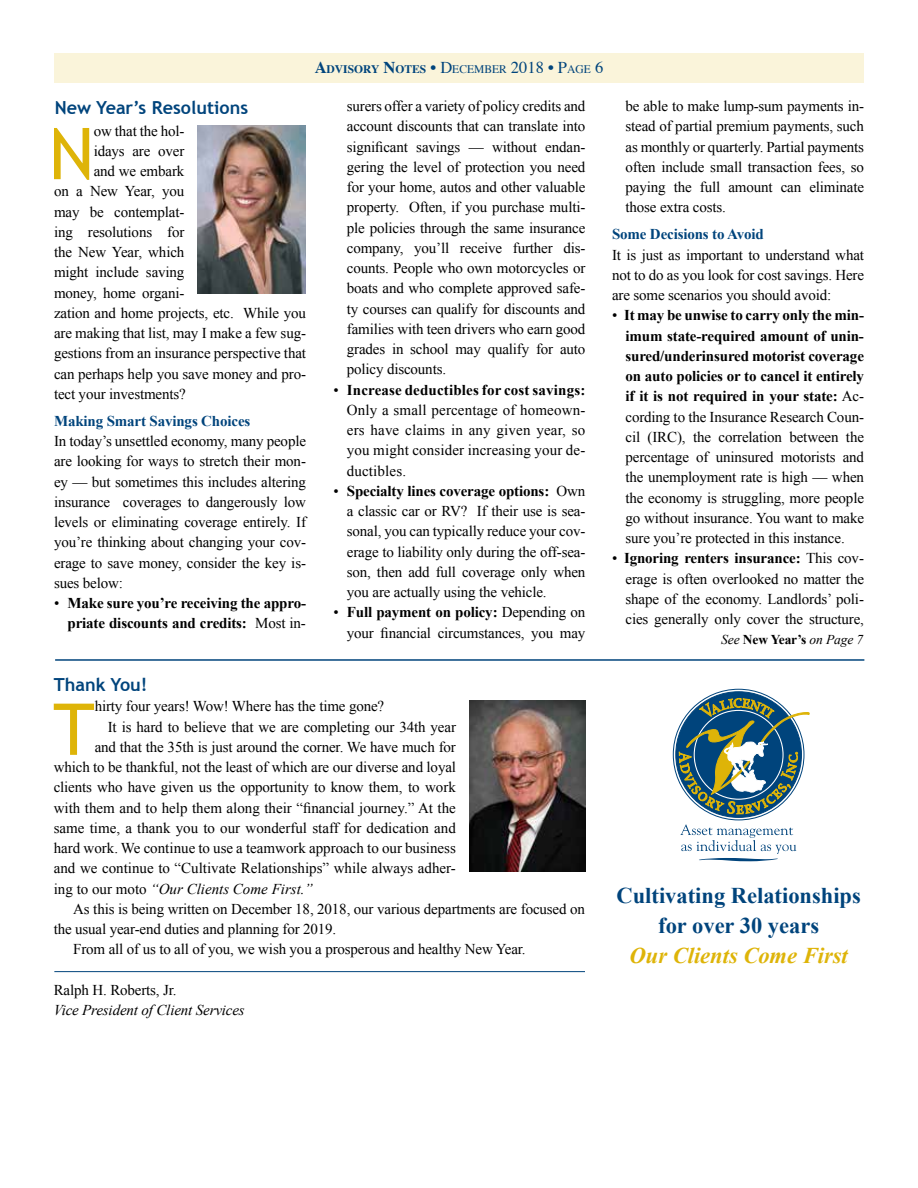
<style>
.page{position:relative;width:918px;height:1188px;background:#fff}
.page>*{position:absolute;margin:0;border:0;box-sizing:border-box;transform-origin:0 0}
.t1{font:71.55px "Trebuchet MS";color:#deb408}
.t2{font:700 22.5px/30px "Times New Roman";color:#00447c;text-align:center}
.t3{font:italic 700 22.5px "Times New Roman";color:#deb408}
.t4{font:700 18px "Trebuchet MS";color:#00447c}
.t5{font:15px/20.2px "Times New Roman";letter-spacing:-.01em;color:#000;text-align:justify}
.t6{font:700 15px/20.2px "Times New Roman";letter-spacing:-.01em;color:#000;text-align:right}
.t7{font:italic 15px "Times New Roman";letter-spacing:-.01em;color:#000}
.t8{font:700 15px "Times New Roman";letter-spacing:-.01em;color:#00447c}
.t9{font:italic 13.5px "Times New Roman";letter-spacing:-.01em;color:#000}
.t10{font:700 11.55px "Times";color:#00447c}
.s1{font-size:16.5px}
.s2{font-weight:400;font-size:16.5px}
.s3{font-weight:400}
.s4{font-weight:700}
.s5{font-weight:700;font-style:normal}
.s6{font-style:normal}
</style>
<div class="page">
<div style="left:54px;top:53px;width:810px;height:29px;background:#faf4da"></div>
<hr style="left:55px;top:659px;width:809px;height:2px;background:#00447c">
<img style="left:198px;top:125px;width:108px;height:168px">
<svg style="left:679px;top:698px;width:130px;height:116px"></svg>
<svg style="left:680px;top:824px;width:116px;height:37px"></svg>
<hr style="left:54px;top:971px;width:531px;height:1px;background:#00447c">
<img style="left:469px;top:701px;width:116px;height:171px">
<p class="t10" style="left:315px;top:58px;width:290px"><span class="s1">A</span>DVISORY <span class="s1">N</span>OTES <span class="s2">• D</span><span class="s3">ECEMBER</span> <span class="s2">2018 • P</span><span class="s3">AGE</span> <span class="s2">6</span></p>
<p class="t4" style="left:55px;top:96px;width:195px">New Year’s Resolutions</p>
<h1 class="t1" style="left:49px;top:112px;width:47px">N</h1>
<p class="t5" style="left:94px;top:120px;width:92px">ow that the hol-</p>
<p class="t5" style="left:94px;top:141px;width:92px">idays are over</p>
<p class="t5" style="left:94px;top:161px;width:92px">and we embark</p>
<p class="t5" style="left:54px;top:181px;width:132px">on a New Year, you</p>
<p class="t5" style="left:54px;top:201px;width:132px">may be contemplat-</p>
<p class="t5" style="left:54px;top:222px;width:132px">ing resolutions for</p>
<p class="t5" style="left:54px;top:242px;width:132px">the New Year, which</p>
<p class="t5" style="left:54px;top:262px;width:132px">might include saving</p>
<p class="t5" style="left:54px;top:282px;width:132px">money, home organi-</p>
<p class="t5" style="left:54px;top:303px;width:254px">zation and home projects, etc. While you</p>
<p class="t5" style="left:54px;top:323px;width:254px">are making that list, may I make a few sug-</p>
<p class="t5" style="left:54px;top:343px;width:254px">gestions from an insurance perspective that</p>
<p class="t5" style="left:54px;top:363px;width:254px">can perhaps help you save money and pro-</p>
<p class="t5" style="left:54px;top:384px;width:133px">tect your investments?</p>
<p class="t8" style="left:54px;top:411px;width:198px">Making Smart Savings Choices</p>
<p class="t5" style="left:54px;top:431px;width:254px">In today’s unsettled economy, many people are looking for ways to stretch their mon&shy;ey — but sometimes this includes altering insurance coverages to dangerously low levels or eliminating coverage entirely. If you’re thinking about changing your cov&shy;erage to save money, consider the key is&shy;sues below:</p>
<p class="t6" style="left:54px;top:593px;width:254px"><span class="s3">•</span> Make sure you’re receiving the appro&shy;priate discounts and credits: <span class="s3">Most in-</span></p>
<p class="t5" style="left:347px;top:96px;width:240px">surers offer a variety of policy credits and account discounts that can translate into significant savings — without endan&shy;gering the level of protection you need for your home, autos and other valuable property. Often, if you purchase multi&shy;ple policies through the same insurance company, you’ll receive further dis&shy;counts. People who own motorcycles or boats and who complete approved safe&shy;ty courses can qualify for discounts and families with teen drivers who earn good grades in school may qualify for auto policy discounts.</p>
<p class="t5" style="left:347px;top:379px;width:240px;text-indent:-14px">• <span class="s4">Increase deductibles for cost savings:<br></span>Only a small percentage of homeown&shy;ers have claims in any given year, so you might consider increasing your de&shy;ductibles.</p>
<p class="t5" style="left:347px;top:480px;width:240px;text-indent:-14px">• <span class="s4">Specialty lines coverage options:</span> Own a classic car or RV? If their use is sea&shy;sonal, you can typically reduce your cov&shy;erage to liability only during the off-sea&shy;son, then add full coverage only when you are actually using the vehicle.</p>
<p class="t5" style="left:333px;top:602px;width:254px;text-align:right">• <span class="s4">Full payment on policy:</span> Depending on your financial circumstances, you may</p>
<p class="t5" style="left:626px;top:96px;width:240px">be able to make lump-sum payments in&shy;stead of partial premium payments, such as monthly or quarterly. Partial payments often include small transaction fees, so paying the full amount can eliminate those extra costs.</p>
<p class="t8" style="left:612px;top:224px;width:153px">Some Decisions to Avoid</p>
<p class="t5" style="left:612px;top:244px;width:254px">It is just as important to understand what not to do as you look for cost savings. Here are some scenarios you should avoid:</p>
<p class="t5" style="left:626px;top:305px;width:240px;text-indent:-14px">• <span class="s4">It may be unwise to carry only the min&shy;imum state-required amount of unin&shy;sured/underinsured motorist coverage on auto policies or to cancel it entirely if it is not required in your state:</span> Ac&shy;cording to the Insurance Research Coun&shy;cil (IRC), the correlation between the percentage of uninsured motorists and the unemployment rate is high — when the economy is struggling, more people go without insurance. You want to make sure you’re protected in this instance.</p>
<p class="t5" style="left:626px;top:548px;width:240px;text-indent:-14px">• <span class="s4">Ignoring renters insurance:</span> This cov&shy;erage is often overlooked no matter the shape of the economy. Landlords’ poli&shy;cies generally only cover the structure,</p>
<p class="t9" style="left:721px;top:630px;width:143px">See <span class="s5">New Year’s</span> on Page 7</p>
<p class="t4" style="left:54px;top:673px;width:95px">Thank You!</p>
<h1 class="t1" style="left:53px;top:687px;width:43px">T</h1>
<p class="t5" style="left:95px;top:696px;width:291px">hirty four years! Wow! Where has the time gone?</p>
<p class="t5" style="left:108px;top:716px;width:350px">It is hard to believe that we are completing our 34th year</p>
<p class="t5" style="left:95px;top:736px;width:363px">and that the 35th is just around the corner. We have much for</p>
<p class="t5" style="left:54px;top:757px;width:404px">which to be thankful, not the least of which are our diverse and loyal</p>
<p class="t5" style="left:54px;top:777px;width:404px">clients who have given us the opportunity to know them, to work</p>
<p class="t5" style="left:54px;top:797px;width:404px">with them and to help them along their “financial journey.” At the</p>
<p class="t5" style="left:54px;top:817px;width:404px">same time, a thank you to our wonderful staff for dedication and</p>
<p class="t5" style="left:54px;top:838px;width:404px">hard work. We continue to use a teamwork approach to our business</p>
<p class="t5" style="left:54px;top:858px;width:404px">and we continue to “Cultivate Relationships” while always adher-</p>
<p class="t7" style="left:54px;top:878px;width:261px"><span class="s6">ing to our moto</span> “Our Clients Come First.”</p>
<p class="t5" style="left:73px;top:898px;width:513px">As this is being written on December 18, 2018, our various departments are focused on</p>
<p class="t5" style="left:54px;top:919px;width:284px">the usual year-end duties and planning for 2019.</p>
<p class="t5" style="left:73px;top:939px;width:454px">From all of us to all of you, we wish you a prosperous and healthy New Year.</p>
<p class="t5" style="left:54px;top:979px;width:124px">Ralph H. Roberts, Jr.</p>
<p class="t7" style="left:54px;top:1000px;width:193px">Vice President of Client Services</p>
<h2 class="t2" style="left:617px;top:880px;width:246px">Cultivating Relationships for over 30 years</h2>
<h2 class="t3" style="left:630px;top:939px;width:220px">Our Clients Come First</h2>
</div>
